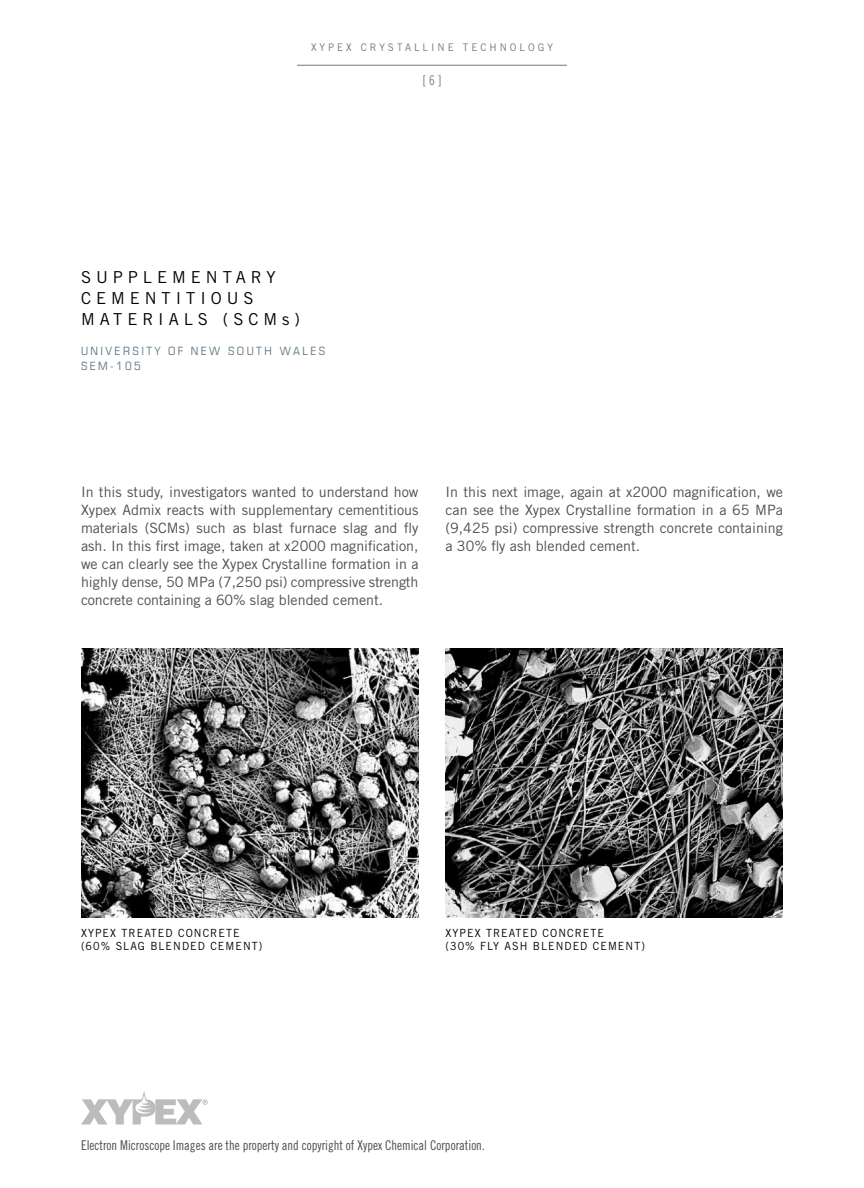
<style>
.page{position:relative;width:864px;height:1188px;background:#fff}
.page>*{position:absolute;margin:0;border:0;box-sizing:border-box;transform-origin:0 0}
.t1{font:16.5px/21px "Trade Gothic";letter-spacing:.3em;color:#000}
.t2{font:14.25px/18px "Trade Gothic";color:#4d4d4f;text-align:justify}
.t3{font:13.5px "Trade Gothic Cond Eighteen";color:#4d4d4f;scale:.95 1}
.t4{font:13.5px "Trade Gothic Cond Eighteen";color:#77787b;scale:.95 1}
.t5{font:condensed 11.4px/14.4px "Eurostile";letter-spacing:.2em;color:#5d7683;scale:1.05 1}
.t6{font:11.25px/13.5px "Trade Gothic";letter-spacing:.1em;color:#000;scale:.95 1}
.t7{font:10.5px "Trade Gothic";letter-spacing:.3em;color:#77787b;scale:.95 1}
</style>
<div class="page">
<img style="left:446px;top:648px;width:337px;height:270px">
<hr style="left:297px;top:65px;width:270px;height:1px;background:#77787b">
<svg style="left:81px;top:1091px;width:127px;height:33px"></svg>
<img style="left:81px;top:648px;width:337px;height:270px">
<p class="t7" style="left:311px;top:41px;width:256px">XYPEX CRYSTALLINE TECHNOLOGY</p>
<p class="t4" style="left:423px;top:72px;width:21px">[ 6 ]</p>
<p class="t1" style="left:81px;top:266px;width:220px">SUPPLEMENTARY<br>CEMENTITIOUS<br>MATERIALS (SCMs)</p>
<p class="t5" style="left:81px;top:344px;width:234px">UNIVERSITY OF NEW SOUTH WALES<br>SEM-105</p>
<p class="t2" style="left:81px;top:483px;width:339px">In this study, investigators wanted to understand how Xypex Admix reacts with supplementary cementitious materials (SCMs) such as blast furnace slag and fly ash. In this first image, taken at x2000 magnification, we can clearly see the Xypex Crystalline formation in a highly dense, 50 MPa (7,250 psi) compressive strength concrete containing a 60% slag blended cement.</p>
<p class="t2" style="left:446px;top:483px;width:339px">In this next image, again at x2000 magnification, we can see the Xypex Crystalline formation in a 65 MPa (9,425 psi) compressive strength concrete containing a 30% fly ash blended cement.</p>
<p class="t6" style="left:81px;top:926px;width:193px">XYPEX TREATED CONCRETE (60% SLAG BLENDED CEMENT)</p>
<p class="t6" style="left:446px;top:926px;width:211px">XYPEX TREATED CONCRETE<br>(30% FLY ASH BLENDED CEMENT)</p>
<p class="t3" style="left:81px;top:1137px;width:427px">Electron Microscope Images are the property and copyright of Xypex Chemical Corporation.</p>
</div>
